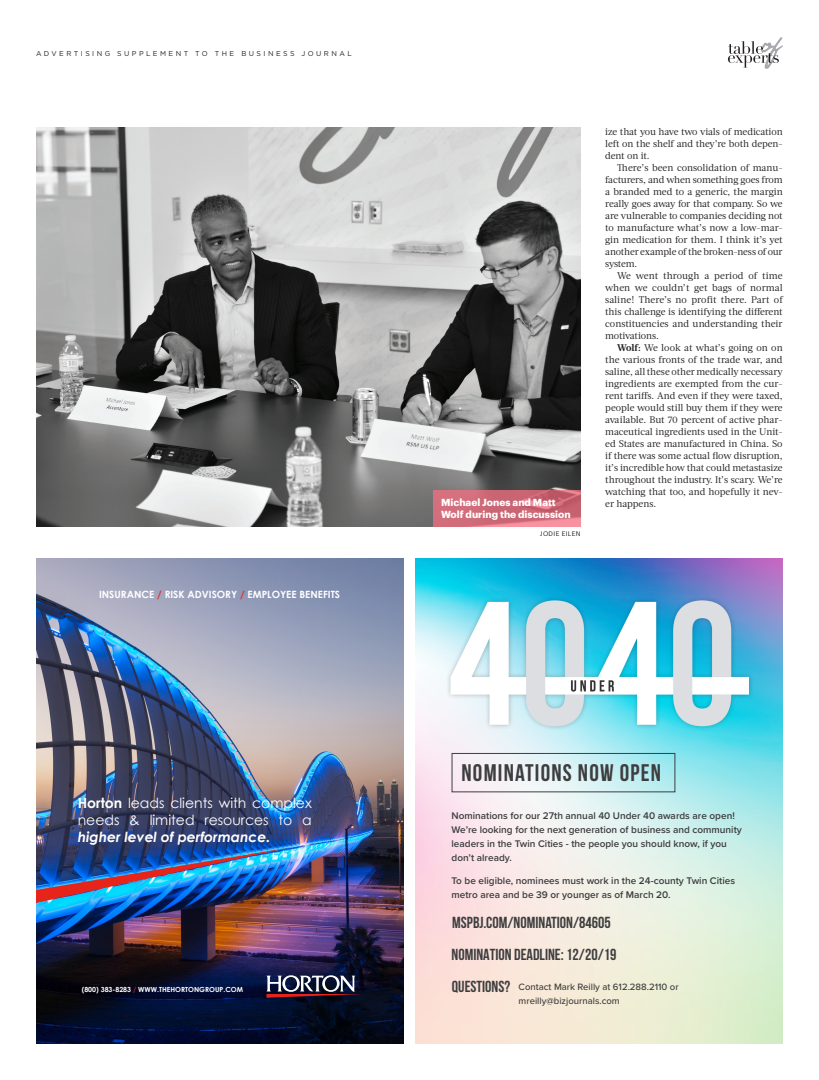
<style>
.page{position:relative;width:819px;height:1080px;background:#fff}
.page>*{position:absolute;margin:0;border:0;box-sizing:border-box;transform-origin:0 0}
.t1{font:700 24px "Bebas Neue";letter-spacing:.05em;color:#3e3e3f}
.t2{font:700 16px "Bebas Neue";color:#3e3e3f}
.t3{font:14px/16.8px "Century Gothic";color:#fff;text-align:justify}
.t4{font:600 10px/14px "Proxima Nova";color:#3e3e3f}
.Photo_-_Caption__Rev{font:700 10px/12px "Graphik";color:#fff}
.t5{font:700 10px "Century Gothic";color:#fff}
.Body_Copy_-_Serif__I{font:9.7px/12px "Acta";letter-spacing:-.005em;color:#231f20;text-align:justify}
.t6{font:500 9.5px/14px "Proxima Nova";color:#3e3e3f}
.Body_Copy_-_Sans_Ser{font:7px "Gotham";letter-spacing:.35em;color:#231f20}
.t7{font:700 7px "Century Gothic";color:#fff}
.Photo_-_Credit{font:6.5px "Graphik";letter-spacing:.055em;color:#231f20}
.s1{color:#e72419}
.s2{font-weight:700}
.s3{font-weight:700;font-style:italic}
</style>
<div class="page">
<svg style="left:728px;top:37px;width:55px;height:32px"></svg>
<img style="left:36px;top:128px;width:544px;height:399px">
<img style="left:36px;top:558px;width:367px;height:486px">
<img style="left:36px;top:848px;width:252px;height:55px">
<svg style="left:267px;top:975px;width:96px;height:23px;background:#554b5e"></svg>
<img style="left:416px;top:558px;width:367px;height:486px">
<div style="left:445px;top:596px;width:309px;height:135px;background:#231f20;opacity:.3"></div>
<img style="left:442px;top:593px;width:307px;height:136px">
<div style="left:452px;top:753px;width:223px;height:39px;border:1px solid #3e3e3f"></div>
<svg style="left:433px;top:490px;width:147px;height:36px;background:#d16b7a"></svg>
<p class="Body_Copy_-_Sans_Ser" style="left:36px;top:50px;width:317px">ADVERTISING SUPPLEMENT TO THE BUSINESS JOURNAL</p>
<p class="t5" style="left:99px;top:587px;width:242px">INSURANCE <span class="s1">/</span> RISK ADVISORY <span class="s1">/</span> EMPLOYEE BENEFITS</p>
<p class="t3" style="left:78px;top:794px;width:236px"><span class="s2">Horton</span> leads clients with complex needs &amp; limited resources to a <span class="s3">higher level of performance.</span></p>
<p class="Photo_-_Caption__Rev" style="left:441px;top:496px;width:131px">Michael Jones and Matt<br>Wolf during the discussion</p>
<p class="Photo_-_Credit" style="left:540px;top:528px;width:42px">JODIE EILEN</p>
<p class="Body_Copy_-_Serif__I" style="left:605px;top:126px;width:179px">ize that you have two vials of medication left on the shelf and they’re both depen&shy;dent on it.</p>
<p class="Body_Copy_-_Serif__I" style="left:605px;top:162px;width:179px;text-indent:12px">There’s been consolidation of manu&shy;facturers, and when something goes from a branded med to a generic, the margin really goes away for that company. So we are vulnerable to companies deciding not to manufacture what’s now a low-mar&shy;gin medication for them. I think it’s yet another example of the broken-ness of our system.</p>
<p class="Body_Copy_-_Serif__I" style="left:605px;top:270px;width:179px;text-indent:12px">We went through a period of time when we couldn’t get bags of normal saline! There’s no profit there. Part of this challenge is identifying the different constituencies and understanding their motivations.</p>
<p class="Body_Copy_-_Serif__I" style="left:605px;top:342px;width:179px;text-indent:12px"><span class="s2">Wolf:</span> We look at what’s going on on the various fronts of the trade war, and saline, all these other medically necessary ingredients are exempted from the cur&shy;rent tariffs. And even if they were taxed, people would still buy them if they were available. But 70 percent of active phar&shy;maceutical ingredients used in the Unit&shy;ed States are manufactured in China. So if there was some actual flow disruption, it’s incredible how that could metastasize throughout the industry. It’s scary. We’re watching that too, and hopefully it nev&shy;er happens.</p>
<p class="t1" style="left:462px;top:760px;width:201px">NOMINATIONS NOW OPEN</p>
<p class="t4" style="left:452px;top:808px;width:292px">Nominations for our 27th annual 40 Under 40 awards are open!<br>We’re looking for the next generation of business and community leaders in the Twin Cities - the people you should know, if you don’t already.</p>
<p class="t4" style="left:452px;top:874px;width:285px">To be eligible, nominees must work in the 24-county Twin Cities metro area and be 39 or younger as of March 20.</p>
<p class="t2" style="left:452px;top:914px;width:160px">MSPBJ.COM/NOMINATION/84605</p>
<p class="t2" style="left:452px;top:946px;width:167px">NOMINATION DEADLINE: 12/20/19</p>
<p class="t2" style="left:452px;top:978px;width:60px">QUESTIONS?</p>
<p class="t7" style="left:82px;top:984px;width:163px">(800) 383-8283 <span class="s1">/</span> WWW.THEHORTONGROUP.COM</p>
<p class="t6" style="left:519px;top:980px;width:161px">Contact Mark Reilly at 612.288.2110 or mreilly@bizjournals.com</p>
</div>
